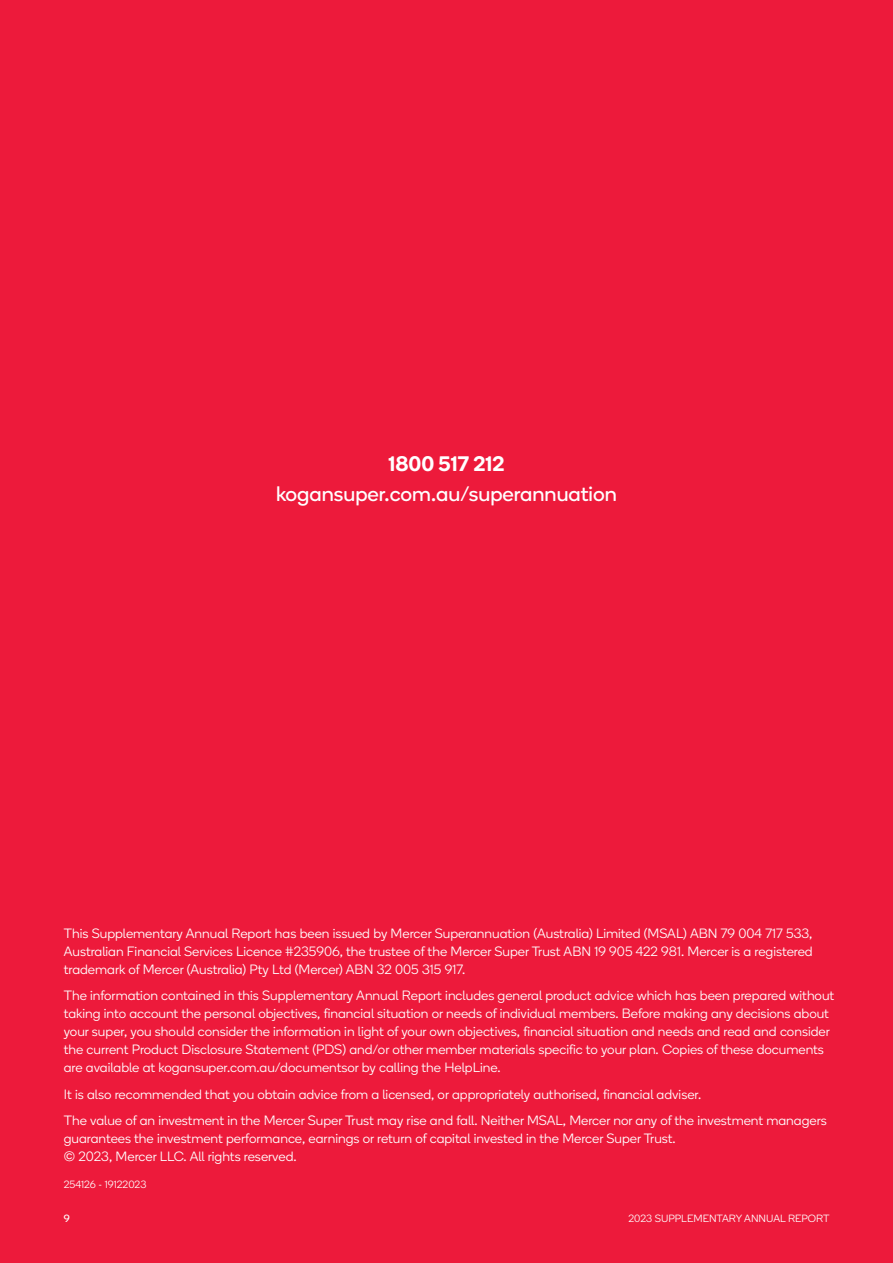
<style>
.page{position:relative;width:893px;height:1263px;background:#ed1a3b}
.page>*{position:absolute;margin:0;border:0;box-sizing:border-box;transform-origin:0 0}
.t1{font:21px "Boing";color:#fff}
.t2{font:600 21px "Boing";color:#fff}
.t3{font:300 13.5px/18px "Boing";color:#fff}
.t4{font:300 10.5px "Boing";color:#fff}
.t5{font:10.5px "Boing";color:#fff}
</style>
<div class="page">
<h1 class="t2" style="left:388px;top:450px;width:118px">1800 517 212</h1>
<h1 class="t1" style="left:276px;top:480px;width:342px">kogansuper.com.au/superannuation</h1>
<p class="t3" style="left:64px;top:924px;width:750px;text-align:justify">This Supplementary Annual Report has been issued by Mercer Superannuation (Australia) Limited (MSAL) ABN 79 004 717 533, Australian Financial Services Licence #235906, the trustee of the Mercer Super Trust ABN 19 905 422 981. Mercer is a registered trademark of Mercer (Australia) Pty Ltd (Mercer) ABN 32 005 315 917.</p>
<p class="t3" style="left:64px;top:986px;width:772px">The information contained in this Supplementary Annual Report includes general product advice which has been prepared without taking into account the personal objectives, financial situation or needs of individual members. Before making any decisions about your super, you should consider the information in light of your own objectives, financial situation and needs and read and consider the current Product Disclosure Statement (PDS) and/or other member materials specific to your plan. Copies of these documents are available at kogansuper.com.au/documentsor by calling the HelpLine.</p>
<p class="t3" style="left:64px;top:1081px;width:764px;line-height:26.5px">It is also recommended that you obtain advice from a licensed, or appropriately authorised, financial adviser.<br>The value of an investment in the Mercer Super Trust may rise and fall. Neither MSAL, Mercer nor any of the investment managers</p>
<p class="t3" style="left:64px;top:1129px;width:613px">guarantees the investment performance, earnings or return of capital invested in the Mercer Super Trust. © 2023, Mercer LLC. All rights reserved.</p>
<p class="t4" style="left:64px;top:1178px;width:84px">254126 - 19122023</p>
<p class="t5" style="left:64px;top:1212px;width:8px">9</p>
<p class="t4" style="left:628px;top:1212px;width:203px">2023 SUPPLEMENTARY ANNUAL REPORT</p>
</div>
